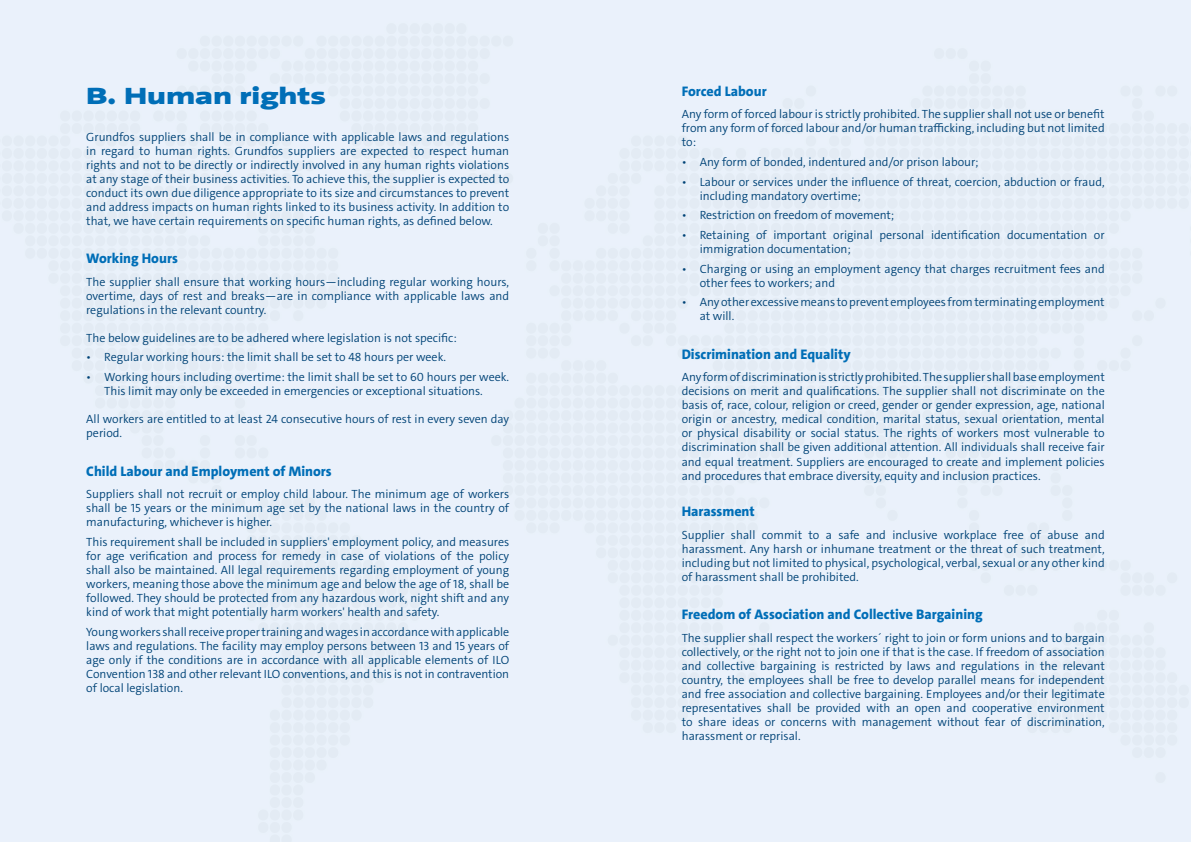
<style>
.page{position:relative;width:1191px;height:842px;background:#fff}
.page>*{position:absolute;margin:0;border:0;box-sizing:border-box;transform-origin:0 0}
.t1{font:900 24px "Grundfos The Sans Extd";color:#006eb7}
.t2{font:800 14px "Grundfos The Sans";color:#006eb7}
.t3{font:300 12px/14px "Grundfos The Sans";color:#004377;text-align:justify}
</style>
<div class="page">
<h1 class="t1" style="left:86px;top:80px;width:241px">B. Human rights</h1>
<p class="t3" style="left:86px;top:130px;width:424px">Grundfos suppliers shall be in compliance with applicable laws and regulations in regard to human rights. Grundfos suppliers are expected to respect human rights and not to be directly or indirectly involved in any human rights violations at any stage of their business activities. To achieve this, the supplier is expected to conduct its own due diligence appropriate to its size and circumstances to prevent and address impacts on human rights linked to its business activity. In addition to that, we have certain requirements on specific human rights, as defined below.</p>
<p class="t2" style="left:86px;top:249px;width:93px">Working Hours</p>
<p class="t3" style="left:86px;top:275px;width:424px">The supplier shall ensure that working hours—including regular working hours, overtime, days of rest and breaks—are in compliance with applicable laws and regulations in the relevant country.</p>
<p class="t3" style="left:86px;top:331px;width:372px">The below guidelines are to be adhered where legislation is not specific:</p>
<p class="t3" style="left:86px;top:350px;width:361px">• Regular working hours: the limit shall be set to 48 hours per week.</p>
<p class="t3" style="left:104px;top:370px;width:406px;text-indent:-18px">• Working hours including overtime: the limit shall be set to 60 hours per week.<br>This limit may only be exceeded in emergencies or exceptional situations.</p>
<p class="t3" style="left:86px;top:412px;width:424px">All workers are entitled to at least 24 consecutive hours of rest in every seven day period.</p>
<p class="t2" style="left:86px;top:462px;width:247px">Child Labour and Employment of Minors</p>
<p class="t3" style="left:86px;top:487px;width:424px">Suppliers shall not recruit or employ child labour. The minimum age of workers shall be 15 years or the minimum age set by the national laws in the country of manufacturing, whichever is higher.</p>
<p class="t3" style="left:86px;top:535px;width:424px">This requirement shall be included in suppliers' employment policy, and measures for age verification and process for remedy in case of violations of the policy shall also be maintained. All legal requirements regarding employment of young workers, meaning those above the minimum age and below the age of 18, shall be followed. They should be protected from any hazardous work, night shift and any kind of work that might potentially harm workers' health and safety.</p>
<p class="t3" style="left:86px;top:625px;width:424px">Young workers shall receive proper training and wages in accordance with applicable laws and regulations. The facility may employ persons between 13 and 15 years of age only if the conditions are in accordance with all applicable elements of ILO Convention 138 and other relevant ILO conventions, and this is not in contravention of local legislation.</p>
<p class="t2" style="left:681px;top:82px;width:86px">Forced Labour</p>
<p class="t3" style="left:681px;top:107px;width:424px">Any form of forced labour is strictly prohibited. The supplier shall not use or benefit from any form of forced labour and/or human trafficking, including but not limited to:</p>
<p class="t3" style="left:681px;top:155px;width:298px">• Any form of bonded, indentured and/or prison labour;</p>
<p class="t3" style="left:699px;top:175px;width:406px;text-indent:-18px">• Labour or services under the influence of threat, coercion, abduction or fraud, including mandatory overtime;</p>
<p class="t3" style="left:681px;top:208px;width:214px">• Restriction on freedom of movement;</p>
<p class="t3" style="left:699px;top:228px;width:406px;text-indent:-18px">• Retaining of important original personal identification documentation or immigration documentation;</p>
<p class="t3" style="left:699px;top:262px;width:406px;text-indent:-18px">• Charging or using an employment agency that charges recruitment fees and other fees to workers; and</p>
<p class="t3" style="left:699px;top:295px;width:406px;text-indent:-18px">• Any other excessive means to prevent employees from terminating employment at will.</p>
<p class="t2" style="left:681px;top:345px;width:170px">Discrimination and Equality</p>
<p class="t3" style="left:681px;top:370px;width:424px">Any form of discrimination is strictly prohibited. The supplier shall base employment decisions on merit and qualifications. The supplier shall not discriminate on the basis of, race, colour, religion or creed, gender or gender expression, age, national origin or ancestry, medical condition, marital status, sexual orientation, mental or physical disability or social status. The rights of workers most vulnerable to discrimination shall be given additional attention. All individuals shall receive fair and equal treatment. Suppliers are encouraged to create and implement policies and procedures that embrace diversity, equity and inclusion practices.</p>
<p class="t2" style="left:681px;top:502px;width:75px">Harassment</p>
<p class="t3" style="left:681px;top:528px;width:424px">Supplier shall commit to a safe and inclusive workplace free of abuse and harassment. Any harsh or inhumane treatment or the threat of such treatment, including but not limited to physical, psychological, verbal, sexual or any other kind of harassment shall be prohibited.</p>
<p class="t2" style="left:681px;top:606px;width:302px">Freedom of Association and Collective Bargaining</p>
<p class="t3" style="left:681px;top:631px;width:424px">The supplier shall respect the workers´ right to join or form unions and to bargain collectively, or the right not to join one if that is the case. If freedom of association and collective bargaining is restricted by laws and regulations in the relevant country, the employees shall be free to develop parallel means for independent and free association and collective bargaining. Employees and/or their legitimate representatives shall be provided with an open and cooperative environment to share ideas or concerns with management without fear of discrimination, harassment or reprisal.</p>
</div>
